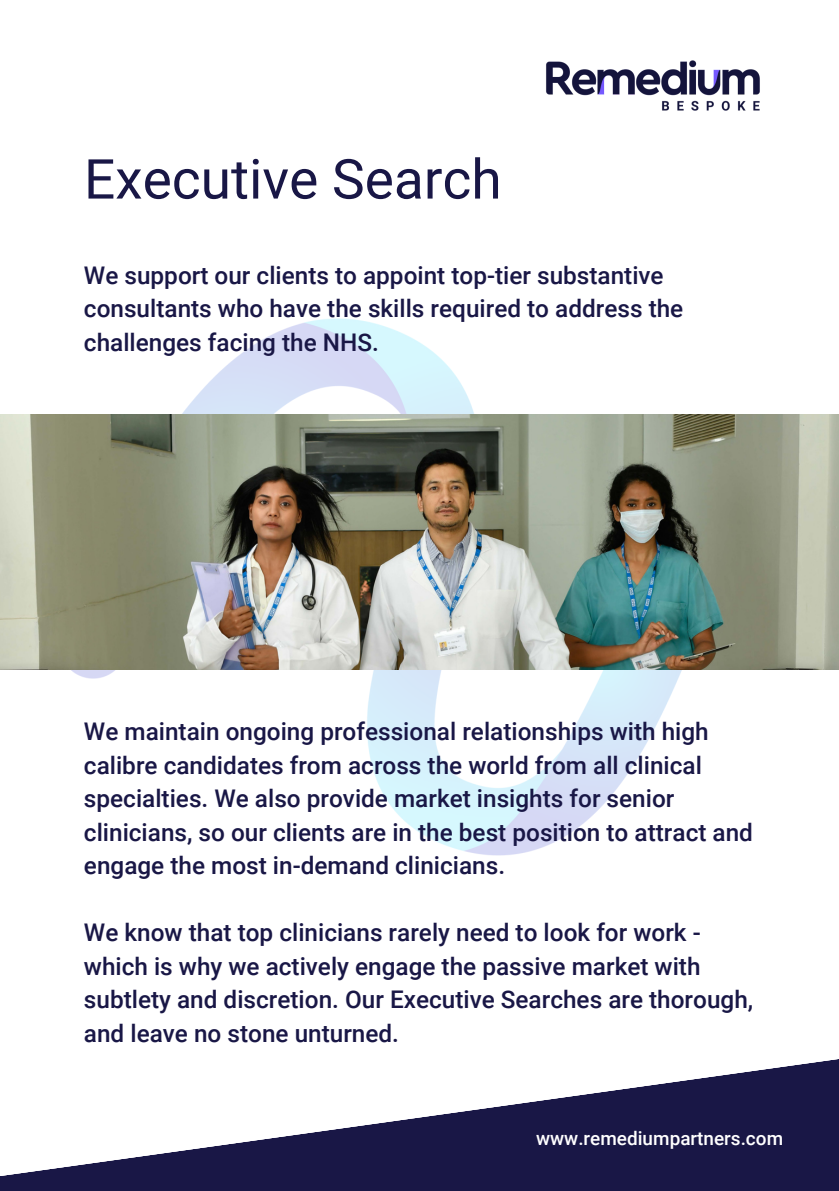
<style>
.page{position:relative;width:839px;height:1191px;background:#fff}
.page>*{position:absolute;margin:0;border:0;box-sizing:border-box;transform-origin:0 0}
.t1{font:55px "Roboto";color:#191746}
.t2{font:500 24.4px/33.6px "Roboto";color:#191746}
.t3{font:500 19px "Roboto";color:#fff}
</style>
<div class="page">
<img style="left:3px;top:318px;width:795px;height:538px">
<img style="left:0;top:414px;width:838px;height:255px">
<img style="left:546px;top:60px;width:214px;height:51px">
<svg style="left:0;top:1059px;width:838px;height:132px;fill:#191746"></svg>
<p class="t1" style="left:84px;top:148px;width:419px">Executive Search</p>
<p class="t2" style="left:84px;top:259px;width:601px">We support our clients to appoint top-tier substantive consultants who have the skills required to address the challenges facing the NHS.</p>
<p class="t2" style="left:84px;top:715px;width:670px">We maintain ongoing professional relationships with high calibre candidates from across the world from all clinical specialties. We also provide market insights for senior clinicians, so our clients are in the best position to attract and engage the most in-demand clinicians.</p>
<p class="t2" style="left:84px;top:916px;width:670px">We know that top clinicians rarely need to look for work - which is why we actively engage the passive market with subtlety and discretion. Our Executive Searches are thorough, and leave no stone unturned.</p>
<p class="t3" style="left:536px;top:1128px;width:248px">www.remediumpartners.com</p>
</div>
